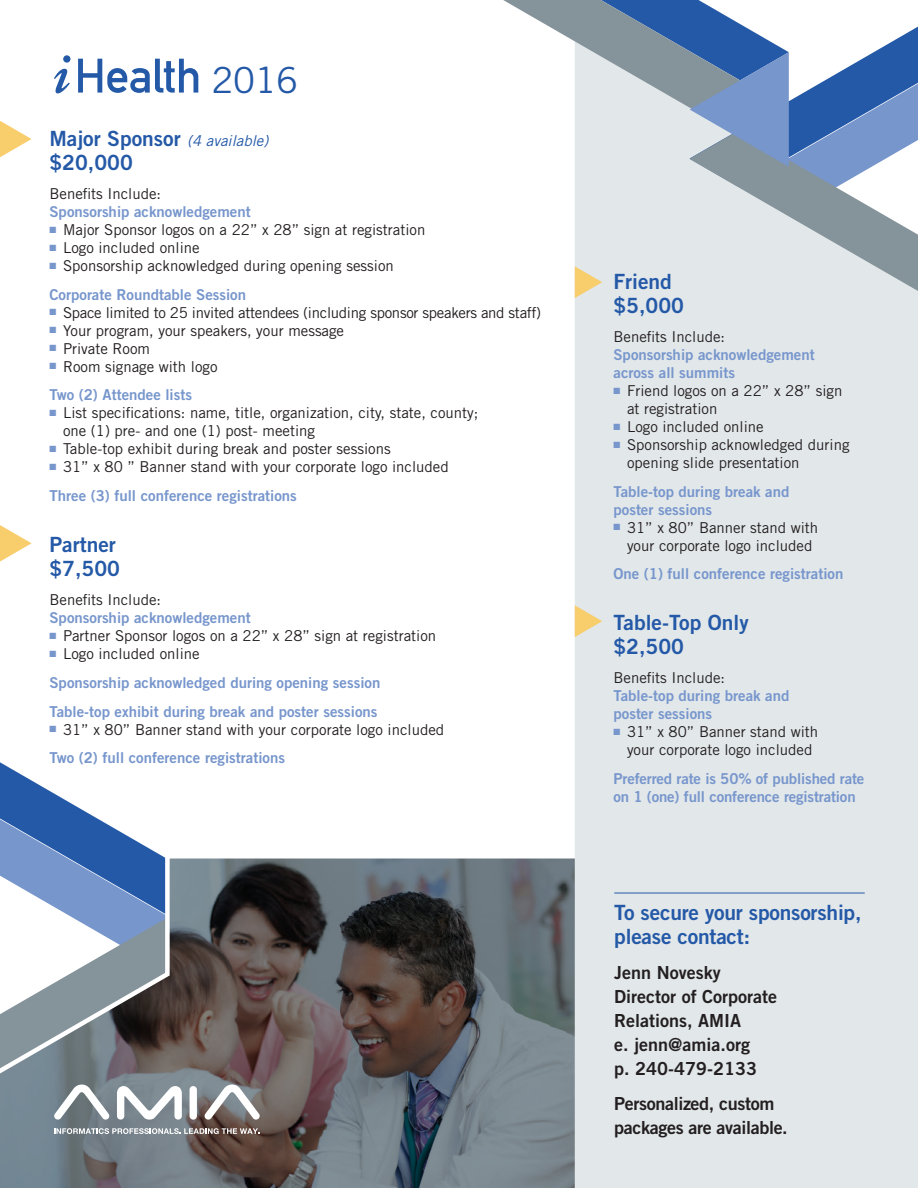
<style>
.page{position:relative;width:918px;height:1188px;background:#fff}
.page>*{position:absolute;margin:0;border:0;box-sizing:border-box;transform-origin:0 0}
.t1{font:36px "Trade Gothic";color:#2459a7}
._1{font:21px/24px "Trade Gothic Bold Two";color:#2459a7}
.T{font:18px/24px "Trade Gothic Bold Two";color:#231f20}
._3{font:18px/24px "Trade Gothic Bold Two";letter-spacing:-.02em;color:#231f20}
.T-2{font:15px/18px "Trade Gothic";color:#231f20}
._3-2{font:15px/18px "Trade Gothic Bold Two";color:#7796cc}
.T-3{font:15px "Trade Gothic";letter-spacing:-.02em;color:#231f20}
.s1{font-family:"Trade Gothic";font-style:italic;font-size:15px}
.s2{color:#7796cc}
</style>
<div class="page">
<svg style="left:0;top:762px;width:155px;height:90px"></svg>
<svg style="left:0;top:852px;width:575px;height:336px;background:#6d7178"></svg>
<div style="left:575px;top:298px;width:343px;height:890px;background:#e2e7ea"></div>
<svg style="left:0;top:121px;width:32px;height:36px"></svg>
<svg style="left:54px;top:1085px;width:55px;height:35px"></svg>
<svg style="left:117px;top:1086px;width:65px;height:34px"></svg>
<svg style="left:190px;top:1086px;width:7px;height:34px"></svg>
<svg style="left:205px;top:1085px;width:55px;height:35px"></svg>
<svg style="left:54px;top:1128px;width:206px;height:6px"></svg>
<hr style="left:614px;top:893px;width:251px;height:1px;background:#2459a7">
<svg style="left:0;top:525px;width:32px;height:37px"></svg>
<svg style="left:575px;top:605px;width:27px;height:32px"></svg>
<svg style="left:78px;top:59px;width:120px;height:34px"></svg>
<svg style="left:54px;top:55px;width:16px;height:38px"></svg>
<svg style="left:503px;top:0;width:415px;height:298px"></svg>
<p class="t1" style="left:211px;top:58px;width:88px">2016</p>
<p class="_1" style="left:50px;top:126px;width:220px">Major Sponsor <span class="s1">(4 available)</span></p>
<p class="_1" style="left:50px;top:150px;width:85px">$20,000</p>
<p class="T-2" style="left:50px;top:184px;width:113px">Benefits Include:</p>
<p class="_3-2" style="left:50px;top:202px;width:203px">Sponsorship acknowledgement</p>
<p class="T-2" style="left:50px;top:220px;width:377px"><span class="s2">■</span> Major Sponsor logos on a 22” x 28” sign at registration</p>
<p class="T-2" style="left:50px;top:238px;width:152px"><span class="s2">■</span> Logo included online</p>
<p class="T-2" style="left:50px;top:256px;width:346px"><span class="s2">■</span> Sponsorship acknowledged during opening session</p>
<p class="_3-2" style="left:50px;top:285px;width:198px">Corporate Roundtable Session</p>
<p class="T-3" style="left:50px;top:303px;width:493px"><span class="s2">■</span> Space limited to 25 invited attendees (including sponsor speakers and staff)</p>
<p class="T-2" style="left:50px;top:321px;width:296px"><span class="s2">■</span> Your program, your speakers, your message</p>
<p class="T-2" style="left:50px;top:339px;width:102px"><span class="s2">■</span> Private Room</p>
<p class="T-2" style="left:50px;top:357px;width:170px"><span class="s2">■</span> Room signage with logo</p>
<p class="_3-2" style="left:50px;top:386px;width:144px">Two (2) Attendee lists</p>
<p class="T-2" style="left:63px;top:404px;width:417px;text-indent:-14px"><span class="s2">■</span> List specifications: name, title, organization, city, state, county; one (1) pre- and one (1) post- meeting</p>
<p class="T-2" style="left:50px;top:440px;width:343px"><span class="s2">■</span> Table-top exhibit during break and poster sessions</p>
<p class="T-2" style="left:50px;top:458px;width:401px"><span class="s2">■</span> 31” x 80 ” Banner stand with your corporate logo included</p>
<p class="_3-2" style="left:50px;top:487px;width:249px">Three (3) full conference registrations</p>
<p class="_1" style="left:50px;top:532px;width:68px">Partner</p>
<p class="_1" style="left:50px;top:556px;width:72px">$7,500</p>
<p class="T-2" style="left:50px;top:590px;width:113px">Benefits Include:</p>
<p class="_3-2" style="left:50px;top:608px;width:203px">Sponsorship acknowledgement</p>
<p class="T-2" style="left:50px;top:626px;width:388px"><span class="s2">■</span> Partner Sponsor logos on a 22” x 28” sign at registration</p>
<p class="T-2" style="left:50px;top:644px;width:152px"><span class="s2">■</span> Logo included online</p>
<p class="_3-2" style="left:50px;top:673px;width:332px">Sponsorship acknowledged during opening session</p>
<p class="_3-2" style="left:50px;top:702px;width:330px">Table-top exhibit during break and poster sessions</p>
<p class="T-2" style="left:50px;top:720px;width:396px"><span class="s2">■</span> 31” x 80” Banner stand with your corporate logo included</p>
<p class="_3-2" style="left:50px;top:749px;width:237px">Two (2) full conference registrations</p>
<p class="_1" style="left:614px;top:269px;width:60px">Friend</p>
<p class="_1" style="left:614px;top:293px;width:72px">$5,000</p>
<p class="T-2" style="left:614px;top:327px;width:113px">Benefits Include:</p>
<p class="_3-2" style="left:614px;top:345px;width:203px">Sponsorship acknowledgement across all summits</p>
<p class="T-2" style="left:627px;top:381px;width:217px;text-indent:-14px"><span class="s2">■</span> Friend logos on a 22” x 28” sign at registration</p>
<p class="T-2" style="left:614px;top:417px;width:152px"><span class="s2">■</span> Logo included online</p>
<p class="T-2" style="left:627px;top:435px;width:224px;text-indent:-14px"><span class="s2">■</span> Sponsorship acknowledged during opening slide presentation</p>
<p class="_3-2" style="left:614px;top:482px;width:177px">Table-top during break and poster sessions</p>
<p class="T-2" style="left:614px;top:518px;width:206px;text-align:center"><span class="s2">■</span> 31” x 80” Banner stand with your corporate logo included</p>
<p class="_3-2" style="left:614px;top:565px;width:231px">One (1) full conference registration</p>
<p class="_1" style="left:614px;top:611px;width:137px">Table-Top Only</p>
<p class="_1" style="left:614px;top:635px;width:72px">$2,500</p>
<p class="T-2" style="left:614px;top:669px;width:113px">Benefits Include:</p>
<p class="_3-2" style="left:614px;top:687px;width:177px">Table-top during break and poster sessions</p>
<p class="T-2" style="left:614px;top:723px;width:206px;text-align:center"><span class="s2">■</span> 31” x 80” Banner stand with your corporate logo included</p>
<p class="_3-2" style="left:614px;top:769px;width:252px">Preferred rate is 50% of published rate on 1 (one) full conference registration</p>
<p class="_1" style="left:614px;top:901px;width:249px">To secure your sponsorship, please contact:</p>
<p class="T" style="left:614px;top:960px;width:164px">Jenn Novesky<br>Director of Corporate<br>Relations, AMIA<br>e. jenn@amia.org<br>p. 240-479-2133</p>
<p class="_3" style="left:614px;top:1091px;width:175px">Personalized, custom packages are available.</p>
</div>
